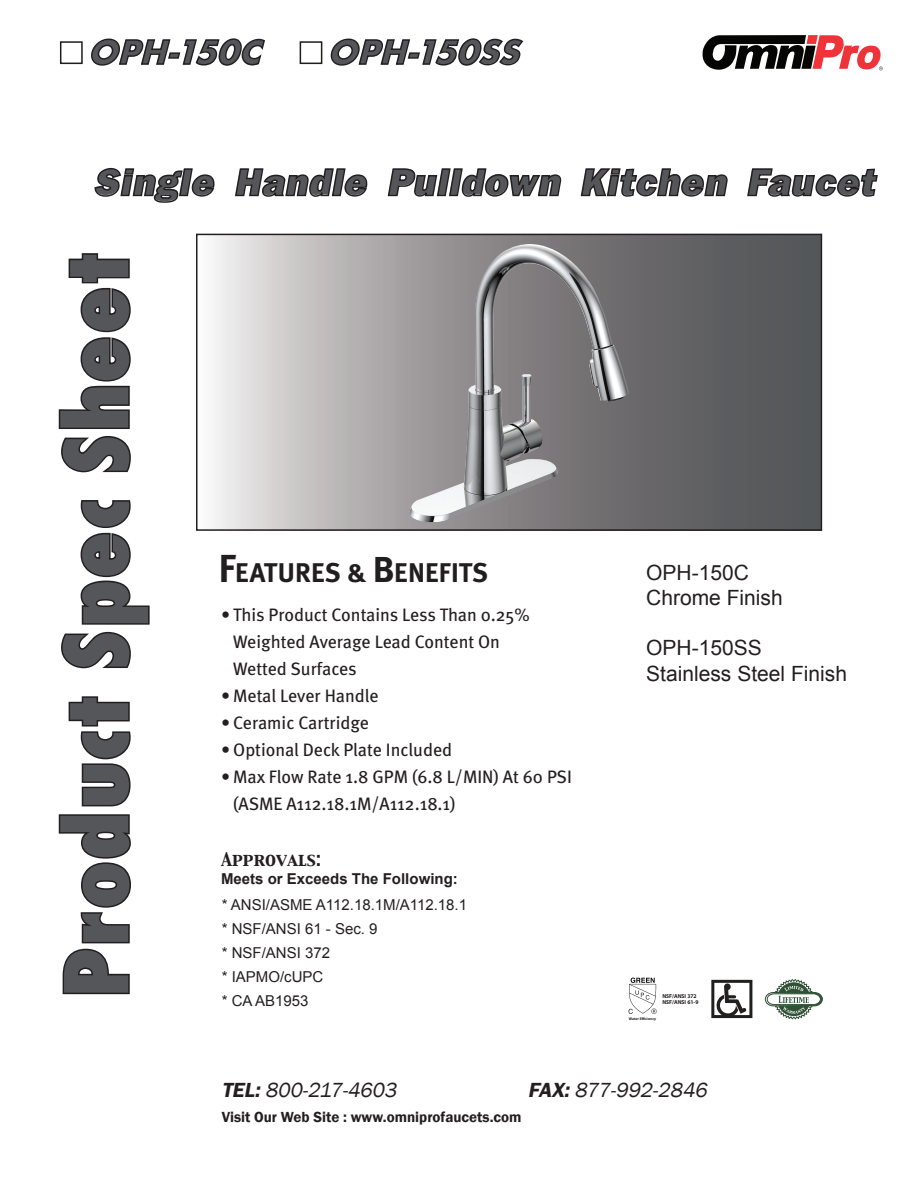
<style>
.page{position:relative;width:918px;height:1202px;background:#fff}
.page>*{position:absolute;margin:0;border:0;box-sizing:border-box;transform-origin:0 0}
.t1{font:84px "Futura Cond X Boold";color:#545659}
.t2{font:italic 800 39px "Franklin Gothic Bold S Si";color:#545659}
.t3{font:700 36px "Futura Obl";letter-spacing:.005em;color:#545659}
.t4{font:700 27px "Meta Plus";letter-spacing:-.02em;color:#211e1f}
.t5{font:21px/25.2px "Arial";color:#231f20}
.t6{font:italic 21px "Franklin Gothic";color:#231f20}
.t7{font:18px/27px "Meta";color:#231f20}
.t8{font:16.5px "Capitals";color:#231f20}
.t9{font:15px/24px "Arial";color:#231f20}
.t10{font:600 15px "Franklin Gothic";color:#231f20}
.t11{font:700 15px "Arial";color:#231f20}
.t12{font:700 5.7px/5.8px "Myriad Pro";color:#231f20}
.t13{font:700 3.75px "Myriad Pro";letter-spacing:.02em;color:#231f20}
.s1{font-size:39px}
.s2{font-size:36px}
.s3{font-weight:600}
</style>
<div class="page">
<svg style="left:213px;top:236px;width:606px;height:291px"></svg>
<div style="left:196px;top:233px;width:626px;height:297px;border:2px solid #231f20"></div>
<svg style="left:702px;top:35px;width:181px;height:36px"></svg>
<svg style="left:58px;top:696px;width:73px;height:299px"></svg>
<svg style="left:61px;top:500px;width:89px;height:169px"></svg>
<svg style="left:58px;top:253px;width:73px;height:220px"></svg>
<img style="left:409px;top:244px;width:220px;height:280px">
<div style="left:60px;top:41px;width:23px;height:23px;border:2px solid #201d1e"></div>
<svg style="left:91px;top:38px;width:174px;height:28px"></svg>
<div style="left:300px;top:41px;width:22px;height:23px;border:2px solid #201d1e"></div>
<svg style="left:330px;top:38px;width:194px;height:28px"></svg>
<svg style="left:94px;top:167px;width:121px;height:36px"></svg>
<svg style="left:235px;top:168px;width:133px;height:29px"></svg>
<svg style="left:387px;top:168px;width:175px;height:29px"></svg>
<svg style="left:580px;top:168px;width:148px;height:29px"></svg>
<svg style="left:747px;top:168px;width:131px;height:29px"></svg>
<svg style="left:711px;top:979px;width:41px;height:38px"></svg>
<svg style="left:765px;top:979px;width:57px;height:39px"></svg>
<svg style="left:629px;top:977px;width:28px;height:36px"></svg>
<h3 class="t3" style="left:88px;top:31px;width:173px">OPH-150C</h3>
<h3 class="t3" style="left:327px;top:31px;width:193px">OPH-150SS</h3>
<h2 class="t2" style="left:94px;top:159px;width:790px">Single Handle Pulldown Kitchen Faucet</h2>
<h1 class="t1" style="left:39px;top:997px;width:749px;rotate:-90deg">Product Spec Sheet</h1>
<h3 class="t4" style="left:218px;top:557px;width:272px"><span class="s1">F</span>EATURES &amp; <span class="s2">B</span>ENEFITS</h3>
<p class="t7" style="left:233px;top:601px;width:298px;text-indent:-12px">• This Product Contains Less Than 0.25%<br>Weighted Average Lead Content On<br>Wetted Surfaces</p>
<p class="t7" style="left:221px;top:682px;width:159px">• Metal Lever Handle</p>
<p class="t7" style="left:221px;top:709px;width:149px">• Ceramic Cartridge</p>
<p class="t7" style="left:221px;top:736px;width:232px">• Optional Deck Plate Included</p>
<p class="t7" style="left:233px;top:763px;width:340px;text-indent:-12px">• Max Flow Rate 1.8 GPM (6.8 L/MIN) At 60 PSI (ASME A112.18.1M/A112.18.1)</p>
<p class="t8" style="left:221px;top:848px;width:102px">Approvals:</p>
<p class="t11" style="left:221px;top:870px;width:238px">Meets or Exceeds The Following:</p>
<p class="t9" style="left:222px;top:892px;width:247px">* ANSI/ASME A112.18.1M/A112.18.1 * NSF/ANSI 61 - Sec. 9<br>* NSF/ANSI 372<br>* IAPMO/cUPC<br>* CA AB1953</p>
<p class="t5" style="left:646px;top:559px;width:138px">OPH-150C<br>Chrome Finish</p>
<p class="t5" style="left:646px;top:635px;width:202px">OPH-150SS<br>Stainless Steel Finish</p>
<p class="t12" style="left:662px;top:993px;width:38px">NSF/ANSI 372<br>NSF/ANSI 61-9</p>
<p class="t13" style="left:629px;top:1015px;width:29px">Water Efficiency</p>
<p class="t6" style="left:222px;top:1076px;width:181px"><span class="s3">TEL:</span>800-217-4603</p>
<p class="t6" style="left:528px;top:1076px;width:185px"><span class="s3">FAX:</span>877-992-2846</p>
<p class="t10" style="left:222px;top:1107px;width:301px">Visit Our Web Site : www.omniprofaucets.com</p>
</div>
